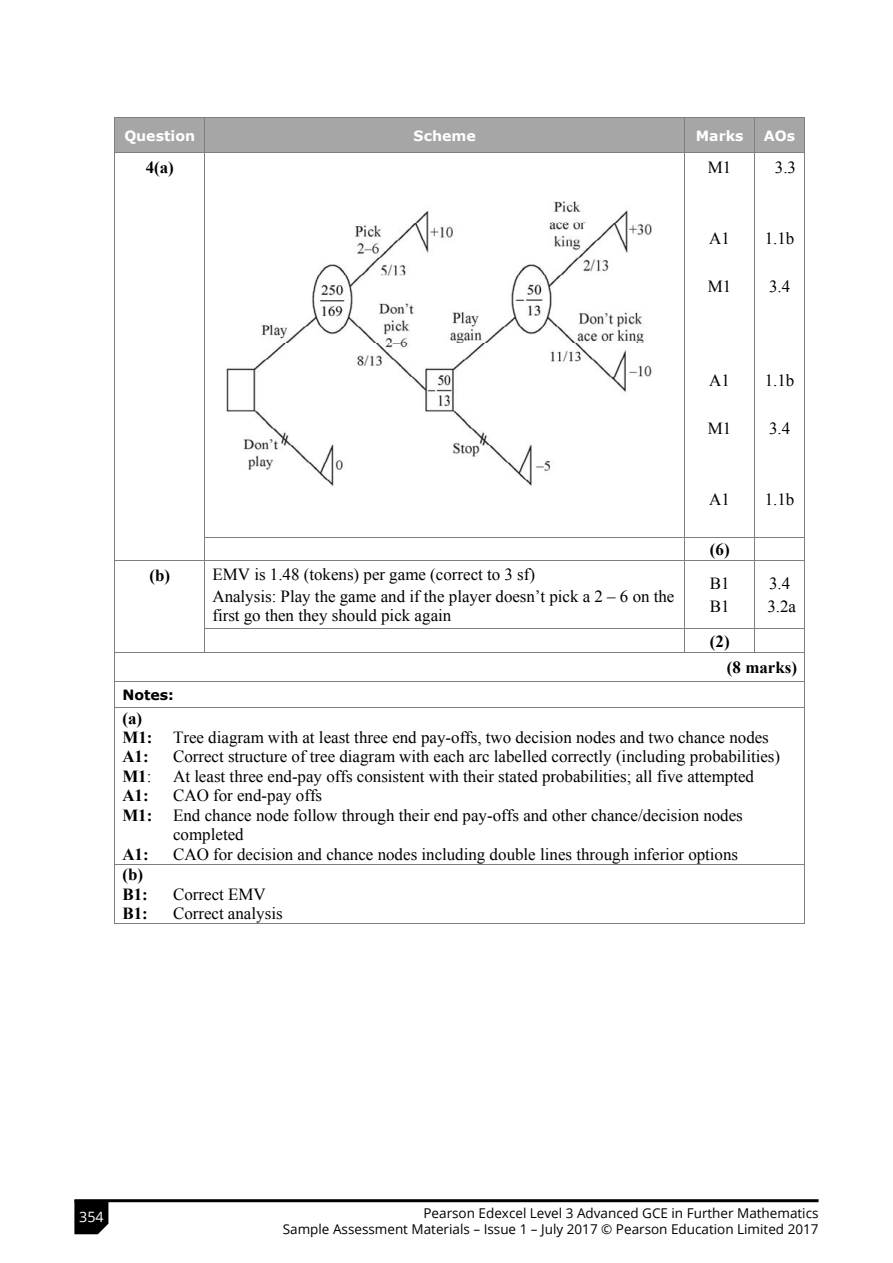
<style>
.page{position:relative;width:893px;height:1263px;background:#fff}
.page>*{position:absolute;margin:0;border:0;box-sizing:border-box;transform-origin:0 0}
.t1{font:16.95px/22.4px "Times New Roman";color:#000}
.t2{font:700 16.95px/26.4px "Times New Roman";color:#000}
.t3{font:14.25px "Open Sans";color:#fff}
.t4{font:700 14.1px "Verdana";color:#fff}
.t5{font:700 14.1px "Verdana";color:#000}
.t6{font:13.5px/16.5px "Open Sans";color:#000;text-align:right}
.s1{font-weight:700}
.s2{font-weight:400}
</style>
<div class="page">
<img style="left:226px;top:201px;width:426px;height:285px">
<div style="left:115px;top:118px;width:90px;height:34px;background:#a6a6a6"></div>
<div style="left:205px;top:118px;width:479px;height:34px;background:#a6a6a6"></div>
<div style="left:685px;top:118px;width:69px;height:34px;background:#a6a6a6"></div>
<div style="left:755px;top:118px;width:49px;height:34px;background:#a6a6a6"></div>
<hr style="left:114px;top:117px;width:691px;height:1px;background:#7f7f7f">
<hr style="left:114px;top:118px;width:1px;height:34px;background:#7f7f7f">
<hr style="left:205px;top:118px;width:1px;height:34px;background:#7f7f7f">
<hr style="left:684px;top:118px;width:1px;height:34px;background:#7f7f7f">
<hr style="left:754px;top:118px;width:1px;height:34px;background:#7f7f7f">
<hr style="left:804px;top:118px;width:1px;height:34px;background:#7f7f7f">
<hr style="left:114px;top:152px;width:691px;height:1px;background:#7f7f7f">
<hr style="left:114px;top:153px;width:1px;height:384px;background:#7f7f7f">
<hr style="left:205px;top:153px;width:1px;height:384px;background:#7f7f7f">
<hr style="left:684px;top:153px;width:1px;height:384px;background:#7f7f7f">
<hr style="left:754px;top:153px;width:1px;height:384px;background:#7f7f7f">
<hr style="left:804px;top:153px;width:1px;height:384px;background:#7f7f7f">
<hr style="left:205px;top:537px;width:600px;height:1px;background:#7f7f7f">
<svg style="left:114px;top:537px;width:1px;height:23px"></svg>
<svg style="left:684px;top:538px;width:1px;height:22px"></svg>
<svg style="left:754px;top:538px;width:1px;height:22px"></svg>
<svg style="left:804px;top:538px;width:1px;height:22px"></svg>
<hr style="left:114px;top:560px;width:691px;height:1px;background:#7f7f7f">
<hr style="left:114px;top:561px;width:1px;height:67px;background:#7f7f7f">
<hr style="left:205px;top:561px;width:1px;height:67px;background:#7f7f7f">
<hr style="left:684px;top:561px;width:1px;height:67px;background:#7f7f7f">
<hr style="left:754px;top:561px;width:1px;height:67px;background:#7f7f7f">
<hr style="left:804px;top:561px;width:1px;height:67px;background:#7f7f7f">
<hr style="left:205px;top:628px;width:600px;height:1px;background:#7f7f7f">
<svg style="left:684px;top:629px;width:1px;height:23px"></svg>
<svg style="left:754px;top:629px;width:1px;height:23px"></svg>
<hr style="left:114px;top:652px;width:691px;height:1px;background:#7f7f7f">
<hr style="left:114px;top:681px;width:691px;height:1px;background:#7f7f7f">
<svg style="left:114px;top:628px;width:1px;height:79px"></svg>
<svg style="left:804px;top:629px;width:1px;height:78px"></svg>
<hr style="left:114px;top:707px;width:691px;height:1px;background:#7f7f7f">
<hr style="left:114px;top:708px;width:1px;height:156px;background:#7f7f7f">
<hr style="left:804px;top:708px;width:1px;height:156px;background:#7f7f7f">
<hr style="left:114px;top:864px;width:691px;height:1px;background:#7f7f7f">
<hr style="left:114px;top:864px;width:1px;height:59px;background:#7f7f7f">
<hr style="left:114px;top:923px;width:690px;height:1px;background:#7f7f7f">
<hr style="left:804px;top:864px;width:1px;height:59px;background:#7f7f7f">
<hr style="left:74px;top:1199px;width:745px;height:3px;background:#000">
<svg style="left:74px;top:1200px;width:34px;height:34px"></svg>
<p class="t4" style="left:124px;top:127px;width:72px">Question</p>
<p class="t4" style="left:414px;top:127px;width:64px">Scheme</p>
<p class="t4" style="left:696px;top:127px;width:49px">Marks</p>
<p class="t4" style="left:764px;top:127px;width:33px">AOs</p>
<p class="t2" style="left:146px;top:154px;width:30px">4(a)</p>
<p class="t1" style="left:708px;top:156px;width:25px">M1</p>
<p class="t1" style="left:775px;top:156px;width:23px">3.3</p>
<p class="t2" style="left:149px;top:562px;width:22px">(b)</p>
<p class="t1" style="left:212px;top:563px;width:464px">EMV is 1.48 (tokens) per game (correct to 3 sf)<br>Analysis: Play the game and if the player doesn’t pick a 2 – 6 on the</p>
<p class="t1" style="left:212px;top:604px;width:240px">first go then they should pick again</p>
<p class="t1" style="left:709px;top:227px;width:22px">A1</p>
<p class="t1" style="left:708px;top:275px;width:25px">M1</p>
<p class="t1" style="left:709px;top:369px;width:22px">A1</p>
<p class="t1" style="left:708px;top:417px;width:25px">M1</p>
<p class="t1" style="left:709px;top:488px;width:22px">A1</p>
<p class="t2" style="left:710px;top:536px;width:21px">(6)</p>
<p class="t1" style="left:765px;top:227px;width:31px">1.1b</p>
<p class="t1" style="left:769px;top:275px;width:23px">3.4</p>
<p class="t1" style="left:765px;top:369px;width:31px">1.1b</p>
<p class="t1" style="left:769px;top:417px;width:23px">3.4</p>
<p class="t1" style="left:765px;top:488px;width:31px">1.1b</p>
<p class="t1" style="left:710px;top:572px;width:21px">B1<br>B1</p>
<p class="t1" style="left:767px;top:572px;width:30px">3.4<br>3.2a</p>
<p class="t2" style="left:727px;top:628px;width:72px;text-indent:-17px">(2)<br>(8 marks)</p>
<p class="t5" style="left:122px;top:686px;width:53px">Notes:</p>
<p class="t1" style="left:122px;top:708px;width:648px;line-height:19.4px"><span class="s1">(a)<br>M1:</span> Tree diagram with at least three end pay-offs, two decision nodes and two chance nodes<br><span class="s1">A1:</span></p>
<p class="t1" style="left:173px;top:745px;width:608px">Correct structure of tree diagram with each arc labelled correctly (including probabilities)</p>
<p class="t2" style="left:122px;top:763px;width:31px">M1<span class="s2">:</span></p>
<p class="t1" style="left:173px;top:765px;width:582px">At least three end-pay offs consistent with their stated probabilities; all five attempted</p>
<p class="t2" style="left:122px;top:782px;width:28px">A1:</p>
<p class="t1" style="left:173px;top:784px;width:151px">CAO for end-pay offs</p>
<p class="t1" style="left:122px;top:804px;width:622px"><span class="s1">M1:</span> End chance node follow through their end pay-offs and other chance/decision nodes</p>
<p class="t1" style="left:173px;top:823px;width:72px">completed</p>
<p class="t2" style="left:122px;top:841px;width:28px">A1:</p>
<p class="t1" style="left:173px;top:843px;width:567px">CAO for decision and chance nodes including double lines through inferior options</p>
<p class="t2" style="left:122px;top:865px;width:27px;line-height:19.5px">(b)<br>B1:</p>
<p class="t1" style="left:173px;top:883px;width:94px">Correct EMV</p>
<p class="t2" style="left:122px;top:900px;width:27px">B1:</p>
<p class="t1" style="left:173px;top:902px;width:111px">Correct analysis</p>
<p class="t3" style="left:79px;top:1207px;width:26px">354</p>
<p class="t6" style="left:283px;top:1204px;width:537px">Pearson Edexcel Level 3 Advanced GCE in Further Mathematics<br>Sample Assessment Materials – Issue 1 – July 2017 © Pearson Education Limited 2017</p>
</div>
